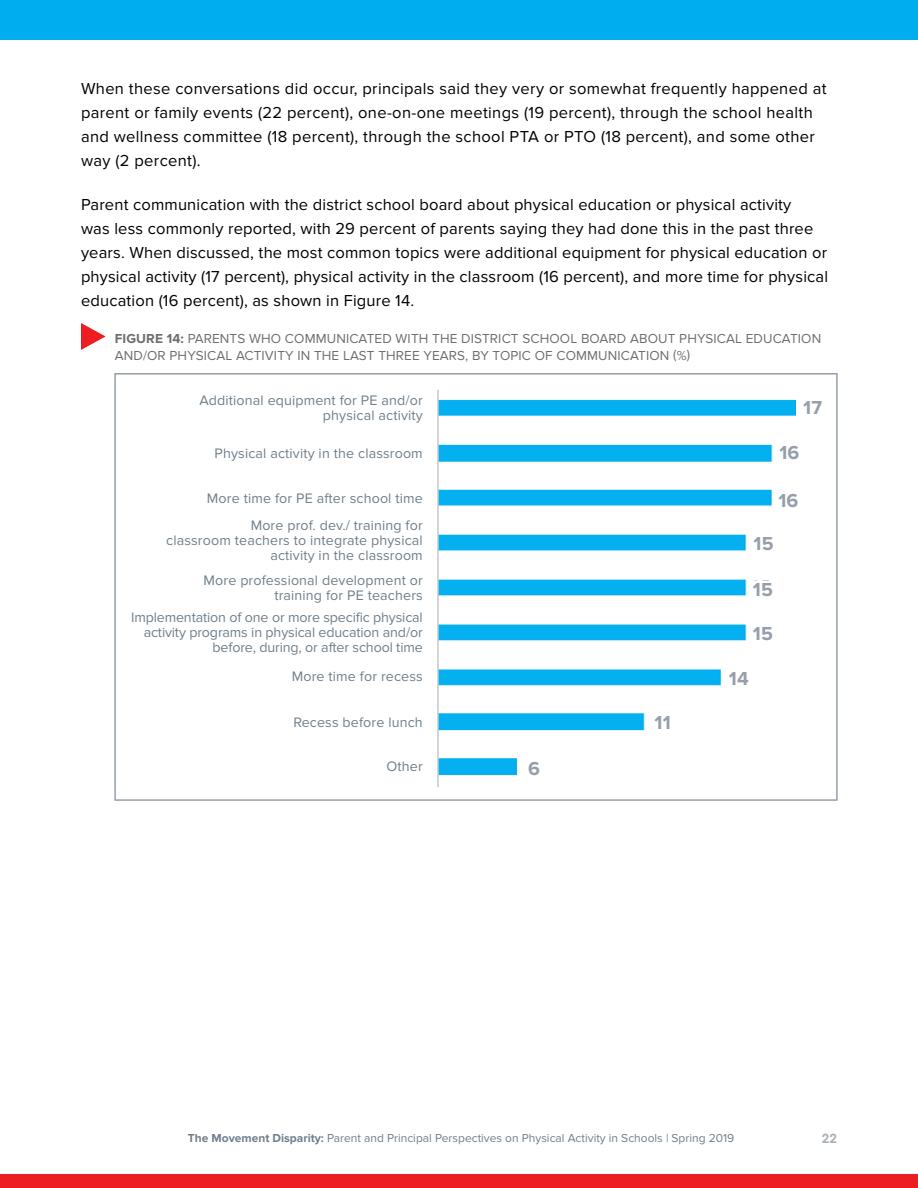
<style>
.page{position:relative;width:918px;height:1188px;background:#fff}
.page>*{position:absolute;margin:0;border:0;box-sizing:border-box;transform-origin:0 0}
.t1{font:700 19.5px "Proxima Nova";letter-spacing:.01em;color:#969fa9}
.t2{font:16.5px/24px "Proxima Nova";letter-spacing:.01em;color:#000}
.t3{font:14.25px/15px "Proxima Nova";letter-spacing:.01em;color:#707f8b;text-align:right}
.t4{font:14.25px/15px "Proxima Nova";letter-spacing:-.01em;color:#707f8b;text-align:right}
.t5{font:13.5px/16.5px "Proxima Nova";letter-spacing:.01em;color:#6d6e71}
.t6{font:500 13.5px "AG Schoolbook";color:#acb2ba}
.t7{font:12px "Proxima Nova";color:#707f8b}
.s1{font-weight:700}
</style>
<div class="page">
<div style="left:0;top:0;width:918px;height:40px;background:#00aeef"></div>
<div style="left:0;top:1174px;width:918px;height:14px;background:#ed1d24"></div>
<svg style="left:81px;top:323px;width:25px;height:27px"></svg>
<div style="left:114px;top:373px;width:724px;height:428px;border:2px solid #969fa9"></div>
<img style="left:439px;top:399px;width:357px;height:377px">
<div style="left:773px;top:440px;width:33px;height:22px;background:#fff"></div>
<div style="left:772px;top:486px;width:33px;height:21px;background:#fff"></div>
<div style="left:747px;top:535px;width:33px;height:21px;background:#fff"></div>
<div style="left:747px;top:581px;width:32px;height:22px;background:#fff"></div>
<div style="left:747px;top:624px;width:32px;height:22px;background:#fff"></div>
<div style="left:723px;top:670px;width:32px;height:21px;background:#fff"></div>
<div style="left:646px;top:713px;width:33px;height:22px;background:#fff"></div>
<div style="left:518px;top:754px;width:32px;height:25px;background:#fff"></div>
<hr style="left:437px;top:390px;width:2px;height:397px;background:#c7c8ca">
<p class="t2" style="left:81px;top:77px;width:747px">When these conversations did occur, principals said they very or somewhat frequently happened at parent or family events (22 percent), one-on-one meetings (19 percent), through the school health and wellness committee (18 percent), through the school PTA or PTO (18 percent), and some other way (2 percent).</p>
<p class="t2" style="left:81px;top:193px;width:749px">Parent communication with the district school board about physical education or physical activity<br>was less commonly reported, with 29 percent of parents saying they had done this in the past three years. When discussed, the most common topics were additional equipment for physical education or physical activity (17 percent), physical activity in the classroom (16 percent), and more time for physical education (16 percent), as shown in Figure 14.</p>
<p class="t5" style="left:115px;top:330px;width:708px"><span class="s1">FIGURE 14:</span> PARENTS WHO COMMUNICATED WITH THE DISTRICT SCHOOL BOARD ABOUT PHYSICAL EDUCATION<br>AND/OR PHYSICAL ACTIVITY IN THE LAST THREE YEARS, BY TOPIC OF COMMUNICATION (%)</p>
<p class="t3" style="left:199px;top:393px;width:225px">Additional equipment for PE and/or physical activity</p>
<p class="t3" style="left:215px;top:446px;width:210px">Physical activity in the classroom</p>
<p class="t3" style="left:207px;top:484px;width:217px;line-height:27.8px">More time for PE after school time<br>More prof. dev./ training for</p>
<p class="t3" style="left:166px;top:533px;width:258px">classroom teachers to integrate physical activity in the classroom</p>
<p class="t3" style="left:204px;top:573px;width:221px">More professional development or training for PE teachers</p>
<p class="t4" style="left:131px;top:610px;width:293px">Implementation of one or more specific physical activity programs in physical education and/or before, during, or after school time</p>
<p class="t3" style="left:292px;top:669px;width:133px">More time for recess</p>
<p class="t3" style="left:293px;top:715px;width:131px">Recess before lunch</p>
<p class="t3" style="left:387px;top:759px;width:38px">Other</p>
<p class="t1" style="left:803px;top:397px;width:20px">17</p>
<p class="t1" style="left:779px;top:441px;width:22px">16</p>
<p class="t1" style="left:778px;top:489px;width:22px">16</p>
<p class="t1" style="left:754px;top:532px;width:22px">15</p>
<p class="t1" style="left:753px;top:579px;width:22px">15</p>
<p class="t1" style="left:753px;top:622px;width:22px">15</p>
<p class="t1" style="left:729px;top:667px;width:21px">14</p>
<p class="t1" style="left:654px;top:711px;width:18px">11</p>
<p class="t1" style="left:528px;top:757px;width:13px">6</p>
<p class="t7" style="left:188px;top:1131px;width:548px"><span class="s1">The Movement Disparity:</span> Parent and Principal Perspectives on Physical Activity in Schools | Spring 2019</p>
<p class="t6" style="left:822px;top:1130px;width:17px">22</p>
</div>
